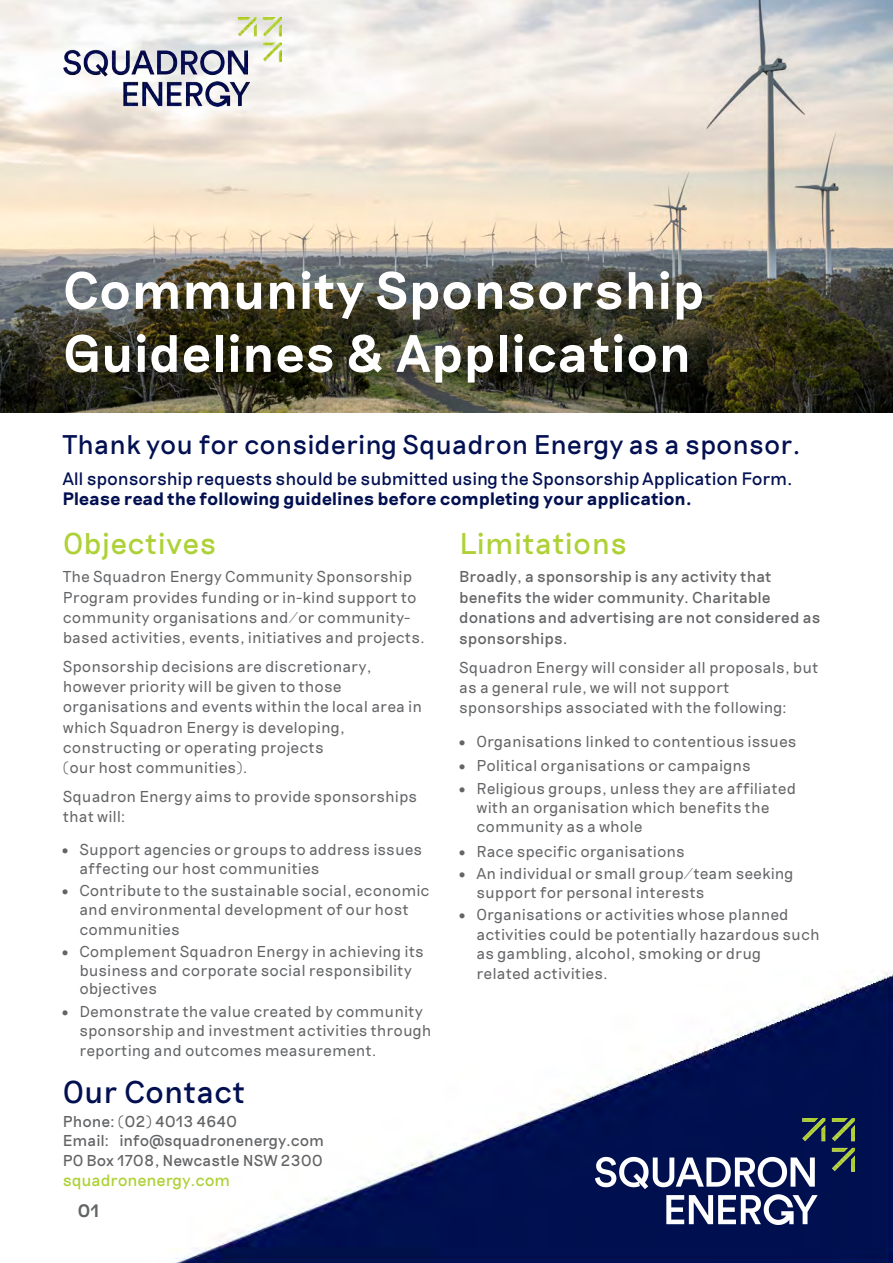
<style>
.page{position:relative;width:893px;height:1263px;background:#fff}
.page>*{position:absolute;margin:0;border:0;box-sizing:border-box;transform-origin:0 0}
.t1{font:600 52.5px/63px "Riposte";color:#fff}
.t2{font:31.5px "Riposte";color:#021051}
.t3{font:30px "Riposte";letter-spacing:.01em;color:#aed137}
.t4{font:27px "Riposte";color:#021051}
.t5{font:18px "Riposte";letter-spacing:-.01em;color:#021051}
.t6{font:700 18px "Riposte";letter-spacing:-.01em;color:#021051}
.t7{font:600 18px "Riposte";color:#636466}
.t8{font:16.5px "Riposte";letter-spacing:-.01em;color:#aed137}
.t9{font:300 15.75px/20.2px "Riposte";color:#636466}
.t10{font:15.75px/20.5px "Riposte";color:#636466}
.s1{font-family:"Panton";font-weight:900}
</style>
<div class="page">
<img style="left:174px;top:972px;width:719px;height:291px">
<img style="left:0;top:0;width:893px;height:412px">
<img style="left:64px;top:17px;width:218px;height:89px">
<img style="left:595px;top:1118px;width:259px;height:106px">
<h1 class="t1" style="left:63px;top:261px;width:643px">Community Sponsorship<br>Guidelines &amp; Application</h1>
<h3 class="t4" style="left:62px;top:429px;width:740px">Thank you for considering Squadron Energy as a sponsor.</h3>
<p class="t5" style="left:62px;top:468px;width:732px">All sponsorship requests should be submitted using the Sponsorship Application Form.</p>
<p class="t6" style="left:62px;top:489px;width:631px">Please read the following guidelines before completing your application.</p>
<h3 class="t3" style="left:63px;top:526px;width:155px">Objectives</h3>
<p class="t9" style="left:63px;top:567px;width:364px">The Squadron Energy Community Sponsorship Program provides funding or in-kind support to community organisations and/or community&shy;based activities, events, initiatives and projects.</p>
<p class="t9" style="left:63px;top:657px;width:361px">Sponsorship decisions are discretionary, however priority will be given to those organisations and events within the local area in which Squadron Energy is developing, constructing or operating projects<br>(our host communities).</p>
<p class="t9" style="left:63px;top:787px;width:356px">Squadron Energy aims to provide sponsorships that will:</p>
<p class="t9" style="left:79px;top:841px;width:344px;line-height:18.6px;text-indent:-17px"><span class="s1">•</span> Support agencies or groups to address issues affecting our host communities</p>
<p class="t9" style="left:79px;top:881px;width:352px;line-height:19.5px;text-indent:-17px"><span class="s1">•</span> Contribute to the sustainable social, economic and environmental development of our host communities</p>
<p class="t9" style="left:79px;top:943px;width:346px;line-height:18.6px;text-indent:-17px"><span class="s1">•</span> Complement Squadron Energy in achieving its business and corporate social responsibility objectives</p>
<p class="t9" style="left:79px;top:1002px;width:354px;line-height:19.5px;text-indent:-17px"><span class="s1">•</span> Demonstrate the value created by community sponsorship and investment activities through reporting and outcomes measurement.</p>
<h3 class="t3" style="left:459px;top:526px;width:169px">Limitations</h3>
<p class="t10" style="left:459px;top:567px;width:363px">Broadly, a sponsorship is any activity that benefits the wider community. Charitable donations and advertising are not considered as sponsorships.</p>
<p class="t9" style="left:459px;top:658px;width:361px">Squadron Energy will consider all proposals, but as a general rule, we will not support sponsorships associated with the following:</p>
<p class="t9" style="left:459px;top:732px;width:338px"><span class="s1">•</span> Organisations linked to contentious issues</p>
<p class="t9" style="left:459px;top:756px;width:293px"><span class="s1">•</span> Political organisations or campaigns</p>
<p class="t9" style="left:477px;top:779px;width:321px;line-height:19.5px;text-indent:-17px"><span class="s1">•</span> Religious groups, unless they are affiliated with an organisation which benefits the community as a whole</p>
<p class="t9" style="left:459px;top:842px;width:227px"><span class="s1">•</span> Race specific organisations</p>
<p class="t9" style="left:477px;top:865px;width:319px;line-height:18.6px;text-indent:-17px"><span class="s1">•</span> An individual or small group/team seeking support for personal interests</p>
<p class="t9" style="left:477px;top:905px;width:345px;line-height:19.6px;text-indent:-17px"><span class="s1">•</span> Organisations or activities whose planned activities could be potentially hazardous such as gambling, alcohol, smoking or drug<br>related activities.</p>
<h2 class="t2" style="left:63px;top:1074px;width:184px">Our Contact</h2>
<p class="t10" style="left:63px;top:1112px;width:263px;line-height:19.4px">Phone: (02) 4013 4640<br>Email: info@squadronenergy.com<br>PO Box 1708, Newcastle NSW 2300</p>
<p class="t8" style="left:63px;top:1170px;width:169px">squadronenergy.com</p>
<p class="t7" style="left:77px;top:1200px;width:23px">01</p>
</div>
